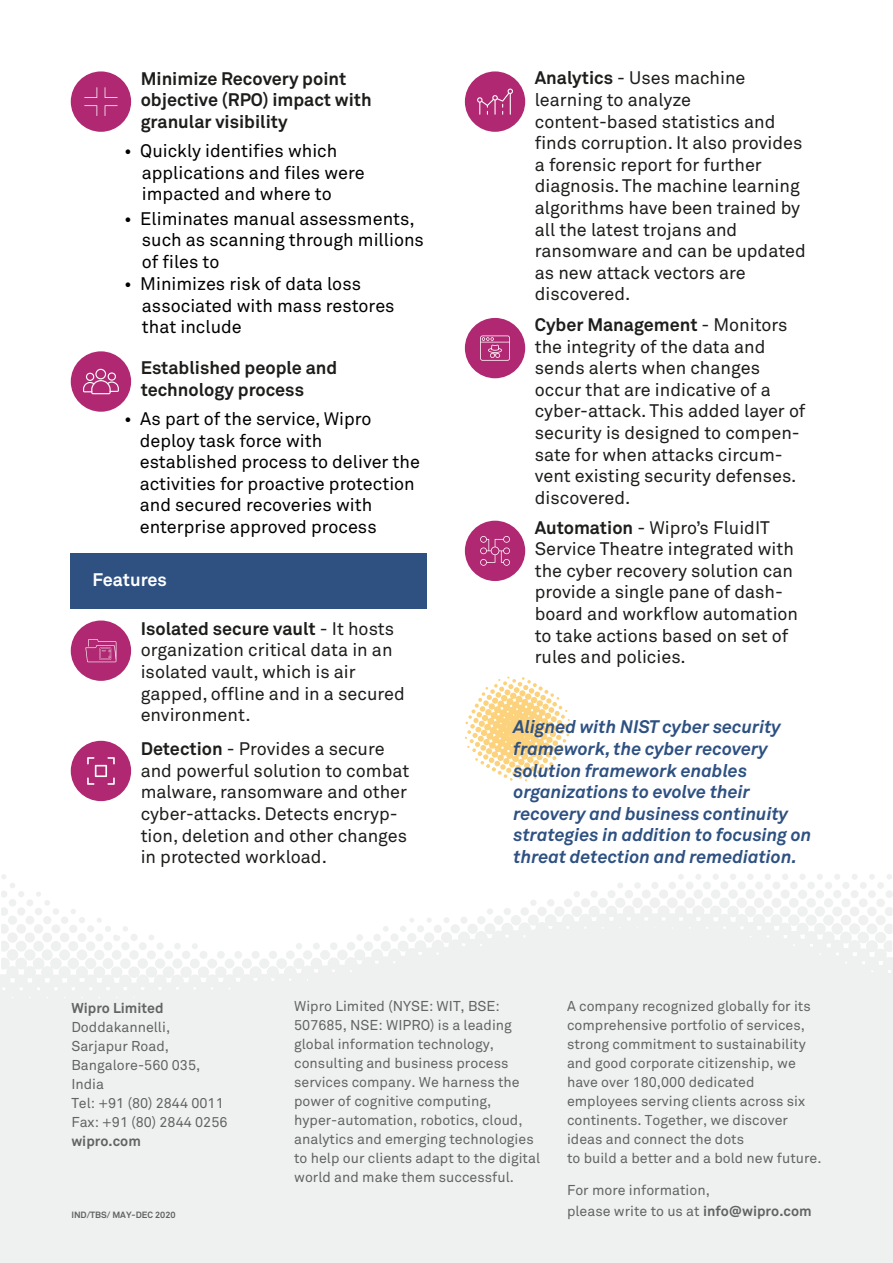
<style>
.page{position:relative;width:893px;height:1263px;background:#fff}
.page>*{position:absolute;margin:0;border:0;box-sizing:border-box;transform-origin:0 0}
.t1{font:18px/21.6px "Wipro Akkurat";color:#1d1d1b}
.t2{font:18px/21.6px "Wipro Akkurat";color:#000}
.t3{font:italic 700 18px/21.6px "Wipro Akkurat";color:#2e5182}
.t4{font:700 18px/21.6px "Wipro Akkurat";color:#1d1d1b}
.t5{font:700 18px "Wipro Akkurat";color:#fff}
.t6{font:14.25px/19px "Wipro Akkurat";color:#626464}
.t7{font:700 14.25px "Wipro Akkurat";color:#626464}
.t8{font:700 9px "Wipro Akkurat";color:#636363}
.s1{font-weight:700}
</style>
<div class="page">
<div style="left:71px;top:553px;width:356px;height:55px;background:#2e5182"></div>
<div style="left:71px;top:620px;width:60px;height:61px;background:#b02872;border-radius:50%"></div>
<div style="left:465px;top:71px;width:60px;height:61px;background:#b02872;border-radius:50%"></div>
<div style="left:465px;top:318px;width:60px;height:60px;background:#b02872;border-radius:50%"></div>
<div style="left:465px;top:521px;width:60px;height:60px;background:#b02872;border-radius:50%"></div>
<div style="left:71px;top:741px;width:60px;height:60px;background:#b02872;border-radius:50%"></div>
<div style="left:71px;top:71px;width:60px;height:61px;background:#b02872;border-radius:50%"></div>
<div style="left:71px;top:351px;width:60px;height:61px;background:#b02872;border-radius:50%"></div>
<svg style="left:0;top:874px;width:893px;height:389px;fill:#eff0f0"></svg>
<svg style="left:465px;top:676px;width:105px;height:105px"></svg>
<svg style="left:84px;top:87px;width:13px;height:11px"></svg>
<svg style="left:105px;top:87px;width:13px;height:11px"></svg>
<svg style="left:105px;top:105px;width:13px;height:11px"></svg>
<svg style="left:84px;top:105px;width:13px;height:11px"></svg>
<svg style="left:83px;top:369px;width:36px;height:25px"></svg>
<svg style="left:85px;top:639px;width:31px;height:23px"></svg>
<svg style="left:87px;top:757px;width:28px;height:28px"></svg>
<svg style="left:477px;top:89px;width:36px;height:26px"></svg>
<svg style="left:480px;top:335px;width:30px;height:26px"></svg>
<svg style="left:480px;top:536px;width:30px;height:30px"></svg>
<p class="t4" style="left:141px;top:67px;width:232px">Minimize Recovery point objective (RPO) impact with granular visibility</p>
<p class="t2" style="left:142px;top:140px;width:224px;text-indent:-18px">• Quickly identifies which applications and files were impacted and where to</p>
<p class="t2" style="left:142px;top:208px;width:284px;text-indent:-18px">• Eliminates manual assessments, such as scanning through millions of files to</p>
<p class="t2" style="left:142px;top:273px;width:254px;text-indent:-18px">• Minimizes risk of data loss associated with mass restores that include</p>
<p class="t4" style="left:141px;top:357px;width:198px">Established people and technology process</p>
<p class="t2" style="left:140px;top:408px;width:282px;text-indent:-16px">• As part of the service, Wipro deploy task force with established process to deliver the activities for proactive protection and secured recoveries with enterprise approved process</p>
<p class="t5" style="left:92px;top:569px;width:76px">Features</p>
<p class="t1" style="left:141px;top:618px;width:266px"><span class="s1">Isolated secure vault</span> - It hosts organization critical data in an isolated vault, which is air gapped, offline and in a secured environment.</p>
<p class="t1" style="left:141px;top:738px;width:270px"><span class="s1">Detection</span> - Provides a secure and powerful solution to combat malware, ransomware and other cyber-attacks. Detects encryp&shy;tion, deletion and other changes in protected workload.</p>
<p class="t1" style="left:535px;top:67px;width:272px"><span class="s1">Analytics</span> - Uses machine learning to analyze content-based statistics and finds corruption. It also provides a forensic report for further diagnosis. The machine learning algorithms have been trained by all the latest trojans and ransomware and can be updated as new attack vectors are discovered.</p>
<p class="t1" style="left:535px;top:314px;width:272px"><span class="s1">Cyber Management</span> - Monitors the integrity of the data and sends alerts when changes occur that are indicative of a cyber-attack. This added layer of security is designed to compen&shy;sate for when attacks circum&shy;vent existing security defenses. discovered.</p>
<p class="t1" style="left:535px;top:517px;width:265px"><span class="s1">Automation</span> - Wipro’s FluidIT<br>Service Theatre integrated with the cyber recovery solution can provide a single pane of dash&shy;board and workflow automation to take actions based on set of rules and policies.</p>
<p class="t3" style="left:514px;top:716px;width:299px">Aligned with NIST cyber security framework, the cyber recovery solution framework enables organizations to evolve their recovery and business continuity strategies in addition to focusing on threat detection and remediation.</p>
<p class="t7" style="left:71px;top:999px;width:94px">Wipro Limited</p>
<p class="t6" style="left:71px;top:1018px;width:158px">Doddakannelli,<br>Sarjapur Road,<br>Bangalore-560 035,<br>India<br>Tel: +91 (80) 2844 0011<br>Fax: +91 (80) 2844 0256</p>
<p class="t7" style="left:71px;top:1132px;width:71px">wipro.com</p>
<p class="t8" style="left:71px;top:1209px;width:106px">IND/TBS/ MAY-DEC 2020</p>
<p class="t6" style="left:294px;top:997px;width:247px">Wipro Limited (NYSE: WIT, BSE:<br>507685, NSE: WIPRO) is a leading global information technology, consulting and business process services company. We harness the power of cognitive computing, hyper-automation, robotics, cloud, analytics and emerging technologies to help our clients adapt to the digital world and make them successful.</p>
<p class="t6" style="left:567px;top:997px;width:256px">A company recognized globally for its comprehensive portfolio of services, strong commitment to sustainability and good corporate citizenship, we have over 180,000 dedicated employees serving clients across six continents. Together, we discover ideas and connect the dots<br>to build a better and a bold new future.</p>
<p class="t6" style="left:567px;top:1179px;width:246px;line-height:21.3px">For more information,<br>please write to us at <span class="s1">info@wipro.com</span></p>
</div>
